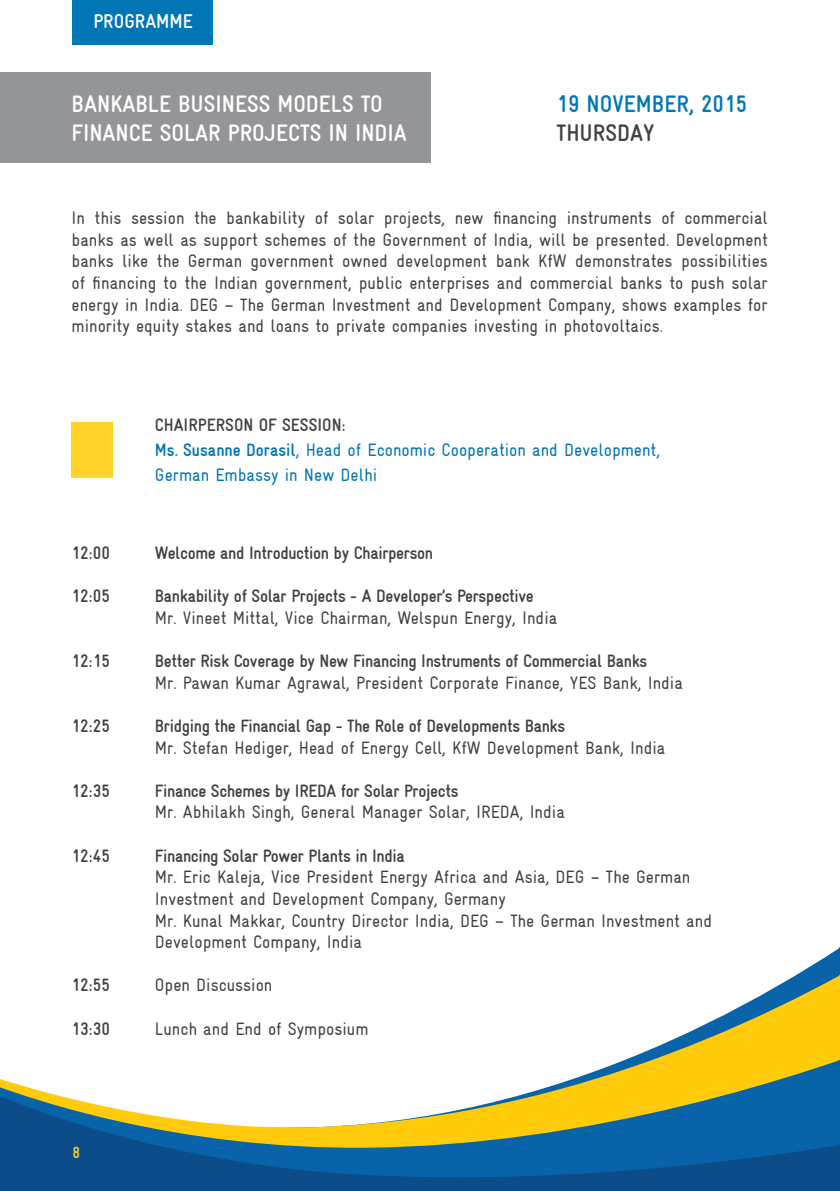
<style>
.page{position:relative;width:840px;height:1191px;background:#fff}
.page>*{position:absolute;margin:0;border:0;box-sizing:border-box;transform-origin:0 0}
.t1{font:700 condensed 24px/28.8px "GIZ Gravur TT";color:#fff}
.t2{font:700 condensed 24px "GIZ Gravur TT";color:#0076b5}
.t3{font:700 condensed 24px "GIZ Gravur TT";color:#414042}
.t4{font:700 condensed 20px "GIZ Gravur TT";color:#fff}
.t5{font:condensed 18px/21.6px "GIZ Gravur TT";color:#414042}
.t6{font:700 condensed 18px "GIZ Gravur TT";letter-spacing:-.02em;color:#414042}
.t7{font:condensed 18px/25px "GIZ Gravur TT";color:#0074b3}
.t8{font:700 condensed 16px "GIZ Gravur TT";color:#ffd329}
.s1{font-weight:700;color:#414042}
.s2{font-weight:700}
</style>
<div class="page">
<svg style="left:693px;top:948px;width:146px;height:82px"></svg>
<svg style="left:596px;top:1030px;width:243px;height:41px;fill:#ffcb0b"></svg>
<svg style="left:0;top:1071px;width:839px;height:120px"></svg>
<svg style="left:839px;top:947px;width:1px;height:244px"></svg>
<div style="left:0;top:72px;width:430px;height:91px;background:#939598"></div>
<div style="left:72px;top:0;width:140px;height:45px;background:#0076b6"></div>
<div style="left:72px;top:422px;width:41px;height:55px;background:#ffd329"></div>
<p class="t4" style="left:93px;top:10px;width:101px">PROGRAMME</p>
<h1 class="t1" style="left:72px;top:90px;width:336px">BANKABLE BUSINESS MODELS TO<br>FINANCE SOLAR PROJECTS IN INDIA</h1>
<h1 class="t2" style="left:556px;top:91px;width:192px">19 NOVEMBER, 2015</h1>
<h1 class="t3" style="left:556px;top:120px;width:99px">THURSDAY</h1>
<p class="t5" style="left:72px;top:207px;width:697px;text-align:justify">In this session the bankability of solar projects, new financing instruments of commercial banks as well as support schemes of the Government of India, will be presented. Development banks like the German government owned development bank KfW demonstrates possibilities of financing to the Indian government, public enterprises and commercial banks to push solar energy in India. DEG – The German Investment and Development Company, shows examples for minority equity stakes and loans to private companies investing in photovoltaics.</p>
<p class="t6" style="left:72px;top:543px;width:40px">12:00</p>
<p class="t6" style="left:72px;top:586px;width:40px">12:05</p>
<p class="t6" style="left:72px;top:651px;width:40px">12:15</p>
<p class="t6" style="left:72px;top:716px;width:40px">12:25</p>
<p class="t6" style="left:72px;top:780px;width:40px">12:35</p>
<p class="t6" style="left:72px;top:845px;width:40px">12:45</p>
<p class="t6" style="left:72px;top:975px;width:40px">12:55</p>
<p class="t6" style="left:72px;top:1018px;width:40px">13:30</p>
<p class="t8" style="left:72px;top:1143px;width:9px">8</p>
<p class="t7" style="left:155px;top:412px;width:506px"><span class="s1">CHAIRPERSON OF SESSION:<br></span><span class="s2">Ms. Susanne Dorasil</span>, Head of Economic Cooperation and Development,<br>German Embassy in New Delhi</p>
<p class="t6" style="left:155px;top:543px;width:279px">Welcome and Introduction by Chairperson</p>
<p class="t6" style="left:155px;top:586px;width:380px">Bankability of Solar Projects - A Developer’s Perspective</p>
<p class="t5" style="left:155px;top:607px;width:403px">Mr. Vineet Mittal, Vice Chairman, Welspun Energy, India</p>
<p class="t6" style="left:155px;top:651px;width:493px">Better Risk Coverage by New Financing Instruments of Commercial Banks</p>
<p class="t5" style="left:155px;top:672px;width:529px">Mr. Pawan Kumar Agrawal, President Corporate Finance, YES Bank, India</p>
<p class="t6" style="left:155px;top:716px;width:411px">Bridging the Financial Gap - The Role of Developments Banks</p>
<p class="t5" style="left:155px;top:737px;width:511px">Mr. Stefan Hediger, Head of Energy Cell, KfW Development Bank, India</p>
<p class="t6" style="left:155px;top:780px;width:305px">Finance Schemes by IREDA for Solar Projects</p>
<p class="t5" style="left:155px;top:801px;width:411px">Mr. Abhilakh Singh, General Manager Solar, IREDA, India</p>
<p class="t6" style="left:155px;top:845px;width:251px">Financing Solar Power Plants in India</p>
<p class="t5" style="left:155px;top:866px;width:558px">Mr. Eric Kaleja, Vice President Energy Africa and Asia, DEG – The German Investment and Development Company, Germany<br>Mr. Kunal Makkar, Country Director India, DEG – The German Investment and Development Company, India</p>
<p class="t5" style="left:155px;top:974px;width:119px">Open Discussion</p>
<p class="t5" style="left:155px;top:1017px;width:215px">Lunch and End of Symposium</p>
</div>
